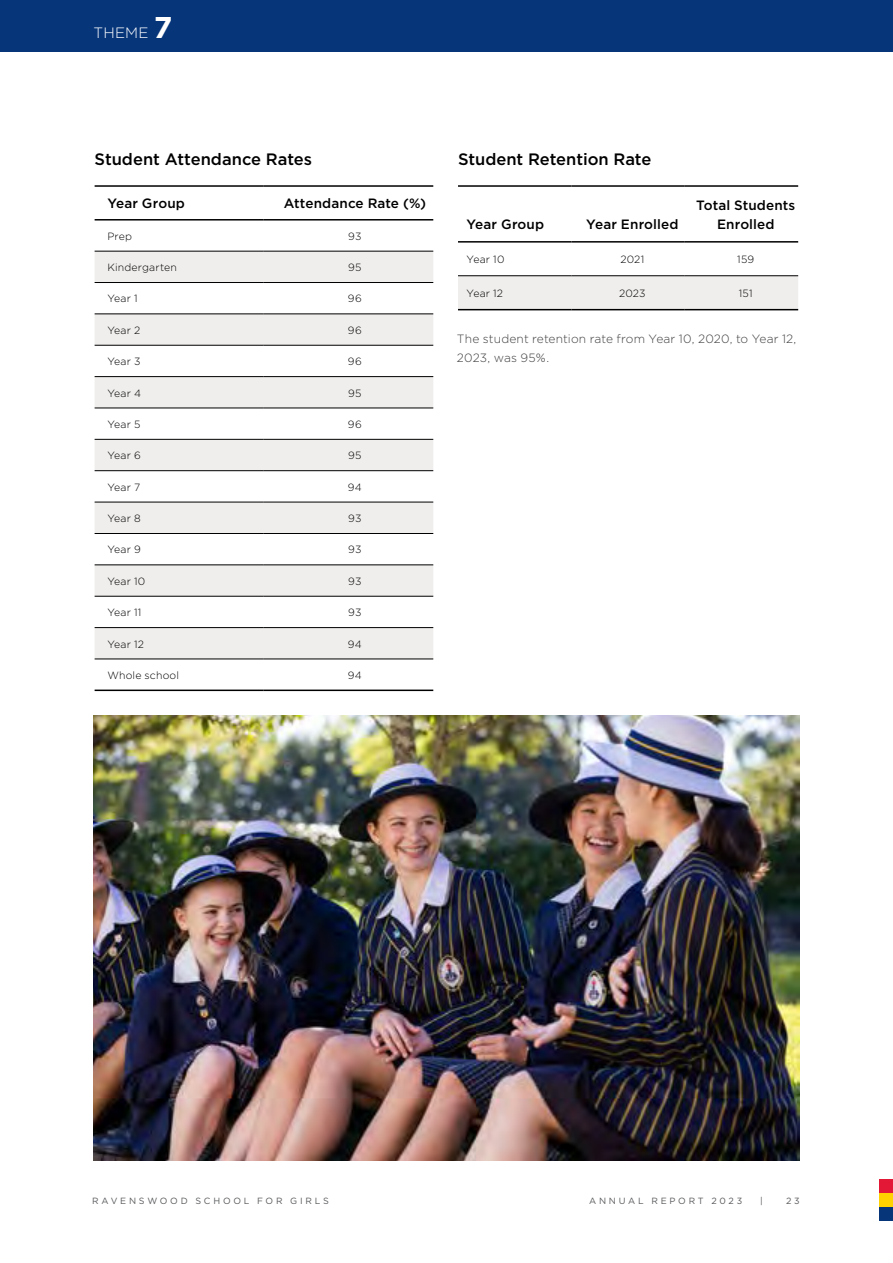
<style>
.page{position:relative;width:893px;height:1263px;background:#fff}
.page>*{position:absolute;margin:0;border:0;box-sizing:border-box;transform-origin:0 0}
.t1{font:500 16.5px "Gotham";letter-spacing:-.005em;color:#000}
.t2{font:300 15px "Gotham";letter-spacing:.015em;color:#fff}
.t3{font:500 13.5px/19.5px "Gotham";letter-spacing:.01em;color:#000;text-align:center}
.t4{font:300 12px/19.5px "Gotham";letter-spacing:.01em;color:#414042}
.t5{font:300 10.5px "Gotham";letter-spacing:.02em;color:#000}
.t6{font:9px "Gotham";letter-spacing:.305em;color:#58595b}
.s1{font-weight:700;font-size:30px}
</style>
<div class="page">
<svg style="left:95px;top:252px;width:338px;height:407px;fill:#efeeec"></svg>
<hr style="left:95px;top:185px;width:169px;height:2px;background:#000">
<hr style="left:264px;top:185px;width:169px;height:2px;background:#000">
<hr style="left:95px;top:219px;width:169px;height:2px;background:#000">
<hr style="left:264px;top:219px;width:169px;height:2px;background:#000">
<hr style="left:95px;top:251px;width:169px;height:1px;background:#000">
<hr style="left:264px;top:251px;width:169px;height:1px;background:#000">
<hr style="left:95px;top:282px;width:169px;height:1px;background:#000">
<hr style="left:264px;top:282px;width:169px;height:1px;background:#000">
<hr style="left:95px;top:313px;width:169px;height:1px;background:#000">
<hr style="left:264px;top:313px;width:169px;height:1px;background:#000">
<hr style="left:95px;top:345px;width:169px;height:1px;background:#000">
<hr style="left:264px;top:345px;width:169px;height:1px;background:#000">
<hr style="left:95px;top:376px;width:169px;height:1px;background:#000">
<hr style="left:264px;top:376px;width:169px;height:1px;background:#000">
<hr style="left:95px;top:408px;width:169px;height:1px;background:#000">
<hr style="left:264px;top:408px;width:169px;height:1px;background:#000">
<hr style="left:95px;top:439px;width:169px;height:1px;background:#000">
<hr style="left:264px;top:439px;width:169px;height:1px;background:#000">
<hr style="left:95px;top:470px;width:169px;height:1px;background:#000">
<hr style="left:264px;top:470px;width:169px;height:1px;background:#000">
<hr style="left:95px;top:502px;width:169px;height:1px;background:#000">
<hr style="left:264px;top:502px;width:169px;height:1px;background:#000">
<hr style="left:95px;top:533px;width:169px;height:1px;background:#000">
<hr style="left:264px;top:533px;width:169px;height:1px;background:#000">
<hr style="left:95px;top:564px;width:169px;height:1px;background:#000">
<hr style="left:264px;top:564px;width:169px;height:1px;background:#000">
<hr style="left:95px;top:596px;width:169px;height:1px;background:#000">
<hr style="left:264px;top:596px;width:169px;height:1px;background:#000">
<hr style="left:95px;top:627px;width:169px;height:1px;background:#000">
<hr style="left:264px;top:627px;width:169px;height:1px;background:#000">
<hr style="left:95px;top:659px;width:169px;height:1px;background:#000">
<hr style="left:264px;top:659px;width:169px;height:1px;background:#000">
<hr style="left:95px;top:689px;width:169px;height:2px;background:#000">
<hr style="left:264px;top:689px;width:169px;height:2px;background:#000">
<div style="left:458px;top:276px;width:340px;height:33px;background:#efeeec"></div>
<hr style="left:458px;top:185px;width:113px;height:2px;background:#000">
<hr style="left:571px;top:185px;width:114px;height:2px;background:#000">
<hr style="left:685px;top:185px;width:113px;height:2px;background:#000">
<hr style="left:458px;top:241px;width:113px;height:2px;background:#000">
<hr style="left:571px;top:241px;width:114px;height:2px;background:#000">
<hr style="left:685px;top:241px;width:113px;height:2px;background:#000">
<hr style="left:458px;top:275px;width:113px;height:1px;background:#000">
<hr style="left:571px;top:275px;width:114px;height:1px;background:#000">
<hr style="left:685px;top:275px;width:113px;height:1px;background:#000">
<hr style="left:458px;top:309px;width:113px;height:1px;background:#000">
<hr style="left:571px;top:309px;width:114px;height:1px;background:#000">
<hr style="left:685px;top:309px;width:113px;height:1px;background:#000">
<img style="left:94px;top:715px;width:706px;height:446px">
<div style="left:879px;top:1179px;width:14px;height:14px;background:#e31837"></div>
<div style="left:879px;top:1193px;width:14px;height:14px;background:#ffd200"></div>
<div style="left:879px;top:1207px;width:14px;height:14px;background:#06357a"></div>
<div style="left:0;top:0;width:893px;height:51px;background:#06357a"></div>
<h2 class="t2" style="left:94px;top:23px;width:80px">THEME <span class="s1">7</span></h2>
<h1 class="t1" style="left:95px;top:148px;width:219px">Student Attendance Rates</h1>
<p class="t3" style="left:107px;top:194px;width:79px">Year Group</p>
<p class="t3" style="left:284px;top:194px;width:144px">Attendance Rate (%)</p>
<p class="t5" style="left:107px;top:229px;width:26px">Prep</p>
<p class="t5" style="left:348px;top:229px;width:15px">93</p>
<p class="t5" style="left:107px;top:261px;width:71px">Kindergarten</p>
<p class="t5" style="left:348px;top:261px;width:15px">95</p>
<p class="t5" style="left:107px;top:292px;width:32px">Year 1</p>
<p class="t5" style="left:348px;top:292px;width:15px">96</p>
<p class="t5" style="left:107px;top:323px;width:34px">Year 2</p>
<p class="t5" style="left:348px;top:323px;width:15px">96</p>
<p class="t5" style="left:107px;top:355px;width:35px">Year 3</p>
<p class="t5" style="left:348px;top:355px;width:15px">96</p>
<p class="t5" style="left:107px;top:386px;width:35px">Year 4</p>
<p class="t5" style="left:348px;top:386px;width:15px">95</p>
<p class="t5" style="left:107px;top:417px;width:35px">Year 5</p>
<p class="t5" style="left:348px;top:417px;width:15px">96</p>
<p class="t5" style="left:107px;top:449px;width:35px">Year 6</p>
<p class="t5" style="left:348px;top:449px;width:15px">95</p>
<p class="t5" style="left:107px;top:480px;width:34px">Year 7</p>
<p class="t5" style="left:348px;top:480px;width:16px">94</p>
<p class="t5" style="left:107px;top:512px;width:35px">Year 8</p>
<p class="t5" style="left:348px;top:512px;width:15px">93</p>
<p class="t5" style="left:107px;top:543px;width:35px">Year 9</p>
<p class="t5" style="left:348px;top:543px;width:15px">93</p>
<p class="t5" style="left:107px;top:574px;width:39px">Year 10</p>
<p class="t5" style="left:348px;top:574px;width:15px">93</p>
<p class="t5" style="left:107px;top:606px;width:35px">Year 11</p>
<p class="t5" style="left:348px;top:606px;width:15px">93</p>
<p class="t5" style="left:107px;top:637px;width:38px">Year 12</p>
<p class="t5" style="left:348px;top:637px;width:16px">94</p>
<p class="t5" style="left:107px;top:668px;width:73px">Whole school</p>
<p class="t5" style="left:348px;top:668px;width:16px">94</p>
<h1 class="t1" style="left:458px;top:148px;width:195px">Student Retention Rate</h1>
<p class="t3" style="left:466px;top:214px;width:79px">Year Group</p>
<p class="t3" style="left:586px;top:214px;width:94px">Year Enrolled</p>
<p class="t3" style="left:696px;top:195px;width:101px">Total Students<br>Enrolled</p>
<p class="t5" style="left:466px;top:253px;width:39px">Year 10</p>
<p class="t5" style="left:620px;top:253px;width:25px">2021</p>
<p class="t5" style="left:737px;top:253px;width:18px">159</p>
<p class="t5" style="left:466px;top:287px;width:38px">Year 12</p>
<p class="t5" style="left:619px;top:287px;width:28px">2023</p>
<p class="t5" style="left:739px;top:287px;width:16px">151</p>
<p class="t4" style="left:457px;top:329px;width:341px">The student retention rate from Year 10, 2020, to Year 12,<br>2023, was 95%.</p>
<p class="t6" style="left:92px;top:1195px;width:238px">RAVENSWOOD SCHOOL FOR GIRLS</p>
<p class="t6" style="left:589px;top:1195px;width:155px">ANNUAL REPORT 2023</p>
<p class="t6" style="left:760px;top:1195px;width:4px">|</p>
<p class="t6" style="left:786px;top:1195px;width:15px">2 3</p>
</div>
